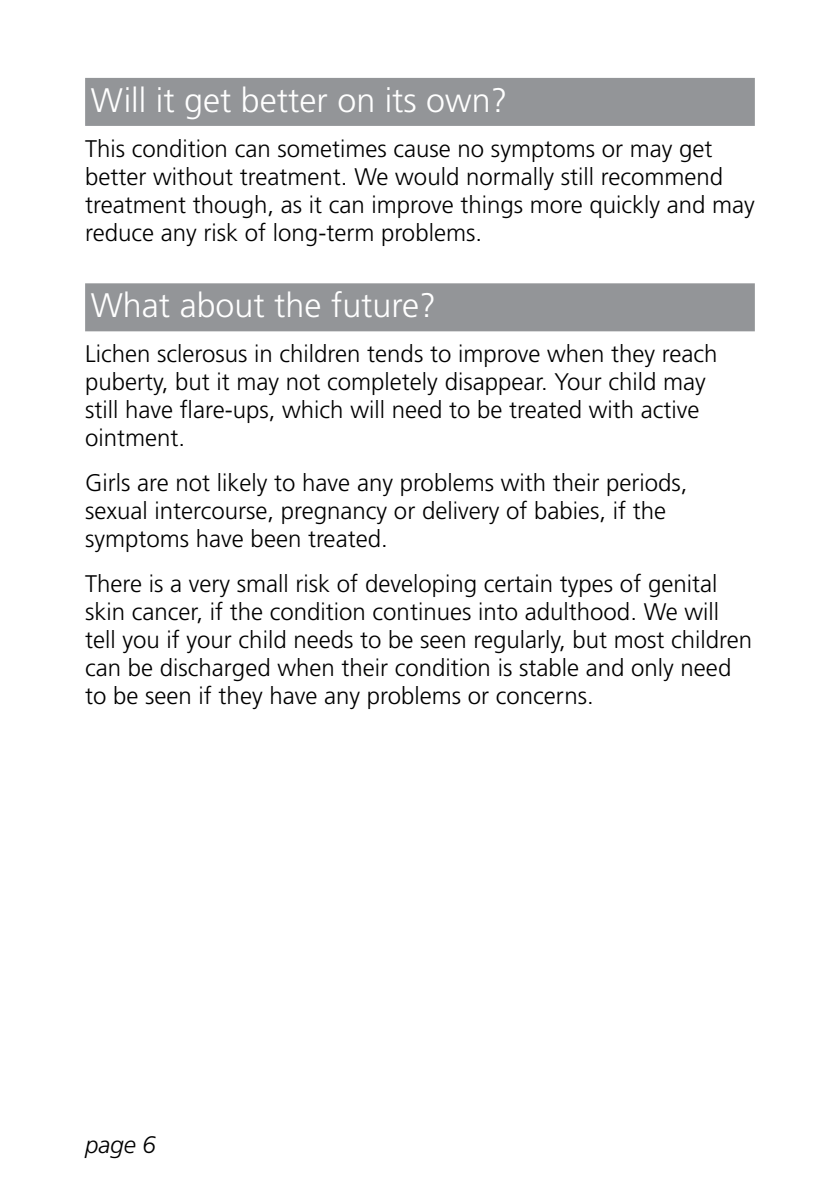
<style>
.page{position:relative;width:840px;height:1191px;background:#fff}
.page>*{position:absolute;margin:0;border:0;box-sizing:border-box;transform-origin:0 0}
.t1{font:300 34px "Frutiger";color:#fff}
.t2{font:300 24px/28px "Frutiger";color:#000}
.t3{font:italic 300 24px "Frutiger";color:#000}
</style>
<div class="page">
<div style="left:85px;top:78px;width:669px;height:48px;background:#939598"></div>
<div style="left:85px;top:283px;width:669px;height:48px;background:#939598"></div>
<h1 class="t1" style="left:91px;top:81px;width:418px">Will it get better on its own?</h1>
<p class="t2" style="left:85px;top:134px;width:670px">This condition can sometimes cause no symptoms or may get better without treatment. We would normally still recommend treatment though, as it can improve things more quickly and may reduce any risk of long-term problems.</p>
<h1 class="t1" style="left:91px;top:286px;width:347px">What about the future?</h1>
<p class="t2" style="left:85px;top:340px;width:633px">Lichen sclerosus in children tends to improve when they reach puberty, but it may not completely disappear. Your child may still have flare-ups, which will need to be treated with active ointment.</p>
<p class="t2" style="left:85px;top:469px;width:603px">Girls are not likely to have any problems with their periods, sexual intercourse, pregnancy or delivery of babies, if the symptoms have been treated.</p>
<p class="t2" style="left:85px;top:570px;width:668px">There is a very small risk of developing certain types of genital skin cancer, if the condition continues into adulthood. We will tell you if your child needs to be seen regularly, but most children can be discharged when their condition is stable and only need to be seen if they have any problems or concerns.</p>
<p class="t3" style="left:85px;top:1131px;width:72px">page 6</p>
</div>
